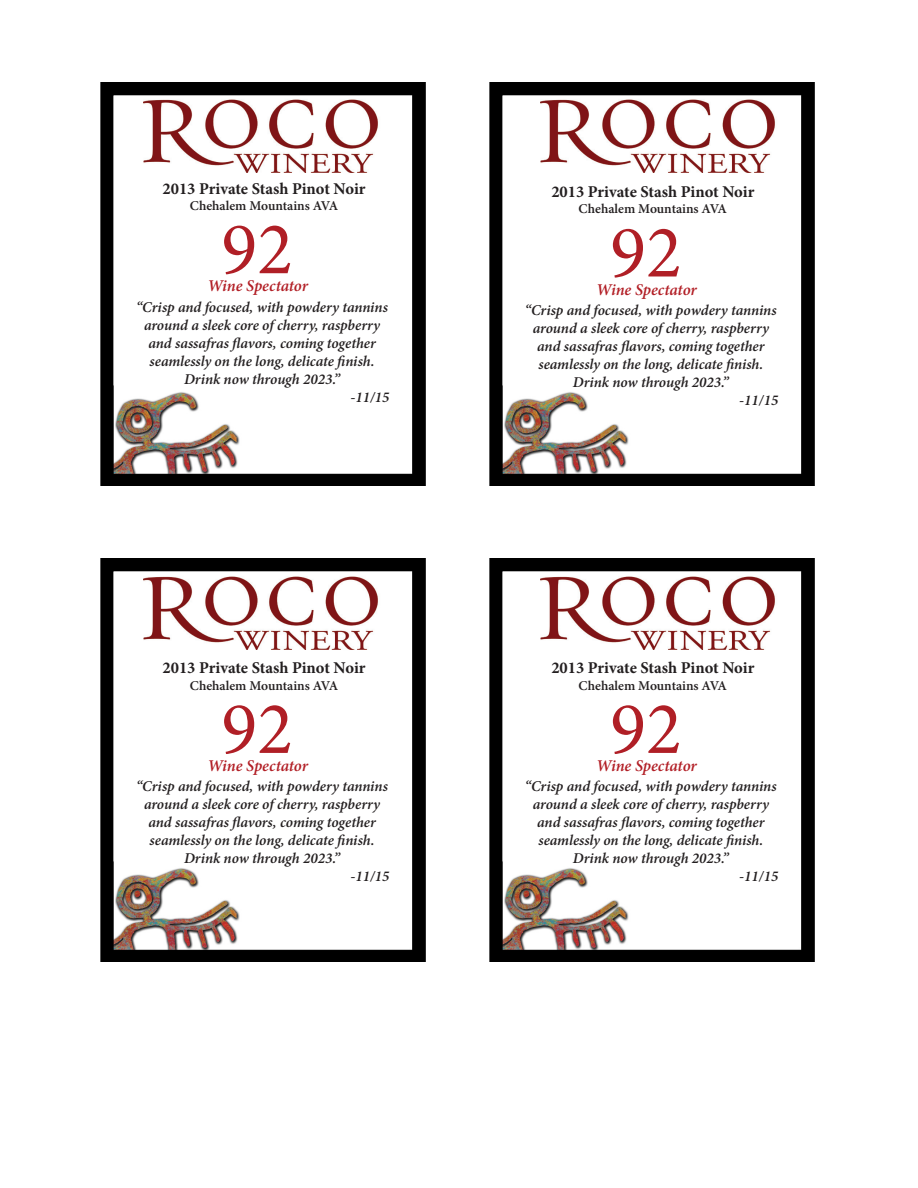
<style>
.page{position:relative;width:918px;height:1188px;background:#fff}
.page>*{position:absolute;margin:0;border:0;box-sizing:border-box;transform-origin:0 0}
.t1{font:75px "Minion Pro";color:#b01f26}
.t2{font:700 16.5px "Minion Pro";color:#231f20}
.t3{font:italic 600 16.5px "Minion Pro";letter-spacing:-.01em;color:#b21f26}
.t4{font:italic 600 15px/18px "Minion Pro";letter-spacing:-.005em;color:#231f20;text-align:center}
.t5{font:600 13.5px "Minion Pro";letter-spacing:-.005em;color:#231f20}
</style>
<div class="page">
<img style="left:101px;top:82px;width:325px;height:404px">
<img style="left:490px;top:82px;width:325px;height:404px">
<img style="left:101px;top:558px;width:325px;height:404px">
<img style="left:490px;top:558px;width:325px;height:404px">
<img style="left:143px;top:97px;width:238px;height:76px">
<img style="left:540px;top:97px;width:238px;height:76px">
<img style="left:143px;top:574px;width:238px;height:75px">
<img style="left:540px;top:574px;width:238px;height:75px">
<p class="t2" style="left:163px;top:177px;width:204px">2013 Private Stash Pinot Noir</p>
<p class="t5" style="left:190px;top:196px;width:150px">Chehalem Mountains AVA</p>
<p class="t1" style="left:221px;top:199px;width:73px">92</p>
<p class="t3" style="left:207px;top:275px;width:102px">Wine Spectator</p>
<p class="t4" style="left:136px;top:298px;width:253px">“Crisp and focused, with powdery tannins around a sleek core of cherry, raspberry and sassafras flavors, coming together seamlessly on the long, delicate finish.<br>Drink now through 2023.”</p>
<p class="t4" style="left:350px;top:388px;width:41px">-11/15</p>
<p class="t2" style="left:163px;top:657px;width:204px">2013 Private Stash Pinot Noir</p>
<p class="t5" style="left:190px;top:676px;width:150px">Chehalem Mountains AVA</p>
<p class="t1" style="left:221px;top:679px;width:73px">92</p>
<p class="t3" style="left:207px;top:754px;width:102px">Wine Spectator</p>
<p class="t4" style="left:136px;top:777px;width:253px">“Crisp and focused, with powdery tannins around a sleek core of cherry, raspberry and sassafras flavors, coming together seamlessly on the long, delicate finish.<br>Drink now through 2023.”</p>
<p class="t4" style="left:350px;top:867px;width:41px">-11/15</p>
<p class="t2" style="left:551px;top:180px;width:204px">2013 Private Stash Pinot Noir</p>
<p class="t5" style="left:579px;top:200px;width:150px">Chehalem Mountains AVA</p>
<p class="t1" style="left:610px;top:202px;width:73px">92</p>
<p class="t3" style="left:596px;top:278px;width:102px">Wine Spectator</p>
<p class="t4" style="left:525px;top:301px;width:253px">“Crisp and focused, with powdery tannins around a sleek core of cherry, raspberry and sassafras flavors, coming together seamlessly on the long, delicate finish.<br>Drink now through 2023.”</p>
<p class="t4" style="left:739px;top:391px;width:41px">-11/15</p>
<p class="t2" style="left:551px;top:657px;width:204px">2013 Private Stash Pinot Noir</p>
<p class="t5" style="left:579px;top:676px;width:150px">Chehalem Mountains AVA</p>
<p class="t1" style="left:610px;top:679px;width:73px">92</p>
<p class="t3" style="left:596px;top:754px;width:102px">Wine Spectator</p>
<p class="t4" style="left:525px;top:777px;width:253px">“Crisp and focused, with powdery tannins around a sleek core of cherry, raspberry and sassafras flavors, coming together seamlessly on the long, delicate finish.<br>Drink now through 2023.”</p>
<p class="t4" style="left:739px;top:867px;width:41px">-11/15</p>
</div>
